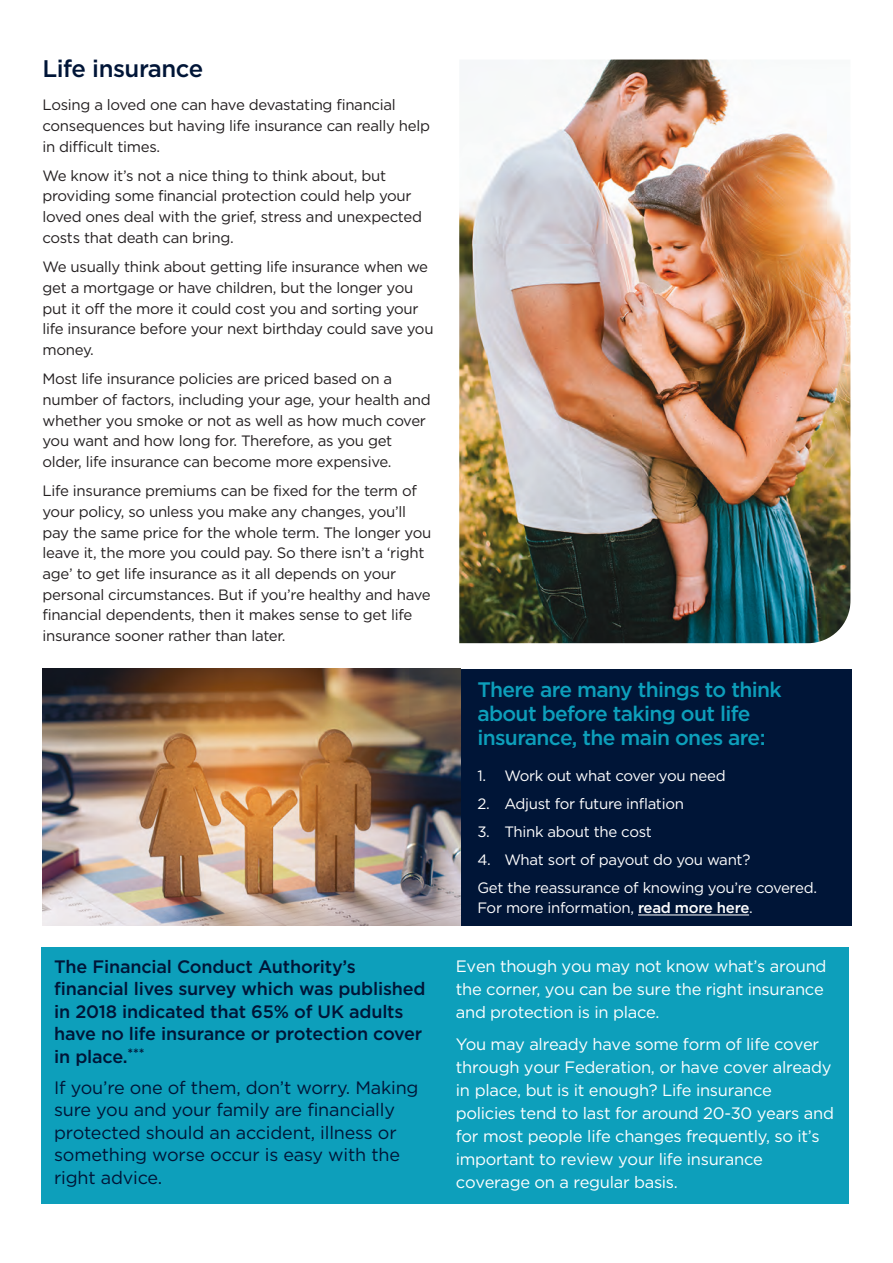
<style>
.page{position:relative;width:893px;height:1263px;background:#fff}
.page>*{position:absolute;margin:0;border:0;box-sizing:border-box;transform-origin:0 0}
.t1{font:500 24px "Gotham";letter-spacing:-.02em;color:#001537}
.t2{font:500 21px/24px "Gotham";letter-spacing:-.03em;color:#0d9fbb}
.t3{font:18px/22.5px "Gotham";letter-spacing:-.01em;color:#001537}
.t4{font:500 18px/22.5px "Gotham";letter-spacing:-.01em;color:#001537}
.t5{font:16.5px/23.1px "Gotham";letter-spacing:-.02em;color:#fff}
.t6{font:15px/20.7px "Gotham";letter-spacing:-.02em;color:#231f20}
.t7{font:15px/19.5px "Gotham";letter-spacing:-.02em;color:#fff}
.s1{font-weight:500}
</style>
<div class="page">
<div style="left:460px;top:669px;width:391px;height:257px;background:#001537"></div>
<hr style="left:638px;top:915px;width:111px;height:1px;background:#fff">
<div style="left:41px;top:947px;width:808px;height:257px;background:#0d9fbb"></div>
<img style="left:43px;top:669px;width:417px;height:257px">
<img style="left:459px;top:60px;width:391px;height:583px">
<p class="t1" style="left:43px;top:55px;width:162px">Life insurance</p>
<p class="t6" style="left:43px;top:94px;width:389px">Losing a loved one can have devastating financial consequences but having life insurance can really help in difficult times.</p>
<p class="t6" style="left:43px;top:165px;width:381px">We know it’s not a nice thing to think about, but providing some financial protection could help your loved ones deal with the grief, stress and unexpected costs that death can bring.</p>
<p class="t6" style="left:43px;top:256px;width:393px">We usually think about getting life insurance when we get a mortgage or have children, but the longer you put it off the more it could cost you and sorting your life insurance before your next birthday could save you money.</p>
<p class="t6" style="left:43px;top:368px;width:390px">Most life insurance policies are priced based on a number of factors, including your age, your health and whether you smoke or not as well as how much cover you want and how long for. Therefore, as you get older, life insurance can become more expensive.</p>
<p class="t6" style="left:43px;top:480px;width:390px">Life insurance premiums can be fixed for the term of your policy, so unless you make any changes, you’ll pay the same price for the whole term. The longer you leave it, the more you could pay. So there isn’t a ‘right age’ to get life insurance as it all depends on your personal circumstances. But if you’re healthy and have financial dependents, then it makes sense to get life insurance sooner rather than later.</p>
<p class="t4" style="left:54px;top:955px;width:373px">The Financial Conduct Authority’s financial lives survey which was published in 2018 indicated that 65% of UK adults have no life insurance or protection cover in place.<sup>***</sup></p>
<p class="t3" style="left:54px;top:1076px;width:366px">If you’re one of them, don’t worry. Making sure you and your family are financially protected should an accident, illness or something worse occur is easy with the right advice.</p>
<p class="t2" style="left:477px;top:677px;width:306px">There are many things to think about before taking out life insurance, the main ones are:</p>
<p class="t7" style="left:477px;top:766px;width:250px">1. Work out what cover you need</p>
<p class="t7" style="left:477px;top:794px;width:208px">2. Adjust for future inflation</p>
<p class="t7" style="left:477px;top:822px;width:176px">3. Think about the cost</p>
<p class="t7" style="left:477px;top:850px;width:275px">4. What sort of payout do you want?</p>
<p class="t7" style="left:477px;top:878px;width:341px">Get the reassurance of knowing you’re covered.<br>For more information, <span class="s1">read more here</span>.</p>
<p class="t5" style="left:456px;top:954px;width:372px">Even though you may not know what’s around the corner, you can be sure the right insurance and protection is in place.</p>
<p class="t5" style="left:456px;top:1032px;width:380px">You may already have some form of life cover through your Federation, or have cover already in place, but is it enough? Life insurance policies tend to last for around 20-30 years and for most people life changes frequently, so it’s important to review your life insurance coverage on a regular basis.</p>
</div>
